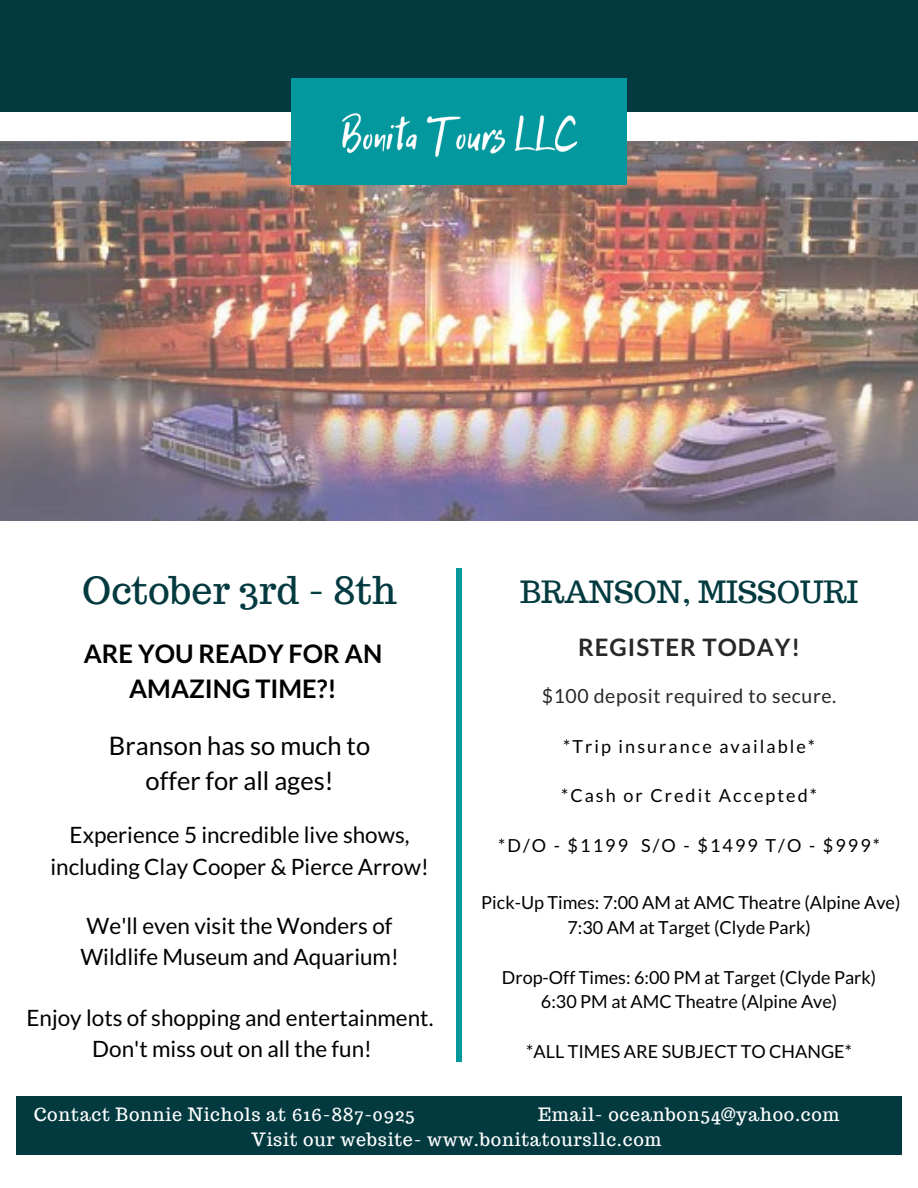
<style>
.page{position:relative;width:918px;height:1188px;background:#fff}
.page>*{position:absolute;margin:0;border:0;box-sizing:border-box;transform-origin:0 0}
.t1{font:37.5px "Trocchi";color:#033a40}
.t2{font:30px "Trocchi";color:#033a40}
.t3{font:25.5px/34.8px "Lato";color:#000;text-align:center}
.t4{font:700 25.5px/34.8px "Lato";color:#000;text-align:center}
.t5{font:700 24px "Lato";letter-spacing:.04em;color:#282828}
.t6{font:22.5px/31.5px "Lato";color:#000;text-align:center}
.t7{font:19.5px "Lato";letter-spacing:.03em;color:#282828}
.t8{font:18px "Lato";color:#000}
.t9{font:18px "Trocchi";letter-spacing:.04em;color:#fff}
.t10{font:18px "Lato";letter-spacing:.115em;color:#000}
</style>
<div class="page">
<img style="left:0;top:141px;width:918px;height:379px">
<div style="left:0;top:0;width:918px;height:111px;background:#033a40"></div>
<div style="left:291px;top:79px;width:336px;height:106px;background:#03989e"></div>
<div style="left:456px;top:568px;width:6px;height:494px;background:#03989e"></div>
<img style="left:342px;top:113px;width:236px;height:45px">
<div style="left:17px;top:1096px;width:574px;height:59px;background:#033a40"></div>
<div style="left:454px;top:1096px;width:447px;height:59px;background:#033a40"></div>
<p class="t1" style="left:82px;top:566px;width:316px">October 3rd - 8th</p>
<p class="t4" style="left:84px;top:636px;width:300px">ARE YOU READY FOR AN<br>AMAZING TIME?!</p>
<p class="t3" style="left:109px;top:728px;width:263px">Branson has so much to offer for all ages!</p>
<p class="t6" style="left:50px;top:819px;width:380px">Experience 5 incredible live shows, including Clay Cooper &amp; Pierce Arrow!</p>
<p class="t6" style="left:80px;top:909px;width:320px;text-align:left">We'll even visit the Wonders of<br>Wildlife Museum and Aquarium!</p>
<p class="t6" style="left:26px;top:1001px;width:409px">Enjoy lots of shopping and entertainment.</p>
<p class="t6" style="left:92px;top:1033px;width:281px">Don't miss out on all the fun!</p>
<p class="t2" style="left:520px;top:572px;width:339px">BRANSON, MISSOURI</p>
<p class="t5" style="left:578px;top:633px;width:223px">REGISTER TODAY!</p>
<p class="t7" style="left:542px;top:684px;width:296px">$100 deposit required to secure.</p>
<p class="t10" style="left:563px;top:735px;width:254px">*Trip insurance available*</p>
<p class="t10" style="left:561px;top:784px;width:258px">*Cash or Credit Accepted*</p>
<p class="t10" style="left:498px;top:834px;width:384px">*D/O - $1199 S/O - $1499 T/O - $999*</p>
<p class="t8" style="left:481px;top:892px;width:421px">Pick-Up Times: 7:00 AM at AMC Theatre (Alpine Ave)</p>
<p class="t8" style="left:567px;top:916px;width:245px">7:30 AM at Target (Clyde Park)</p>
<p class="t8" style="left:502px;top:966px;width:376px">Drop-Off Times: 6:00 PM at Target (Clyde Park)</p>
<p class="t8" style="left:541px;top:991px;width:298px">6:30 PM at AMC Theatre (Alpine Ave)</p>
<p class="t8" style="left:526px;top:1040px;width:327px">*ALL TIMES ARE SUBJECT TO CHANGE*</p>
<p class="t9" style="left:34px;top:1102px;width:382px">Contact Bonnie Nichols at 616-887-0925</p>
<p class="t9" style="left:252px;top:1127px;width:411px">Visit our website- www.bonitatoursllc.com</p>
<p class="t9" style="left:538px;top:1102px;width:303px">Email- oceanbon54@yahoo.com</p>
</div>
